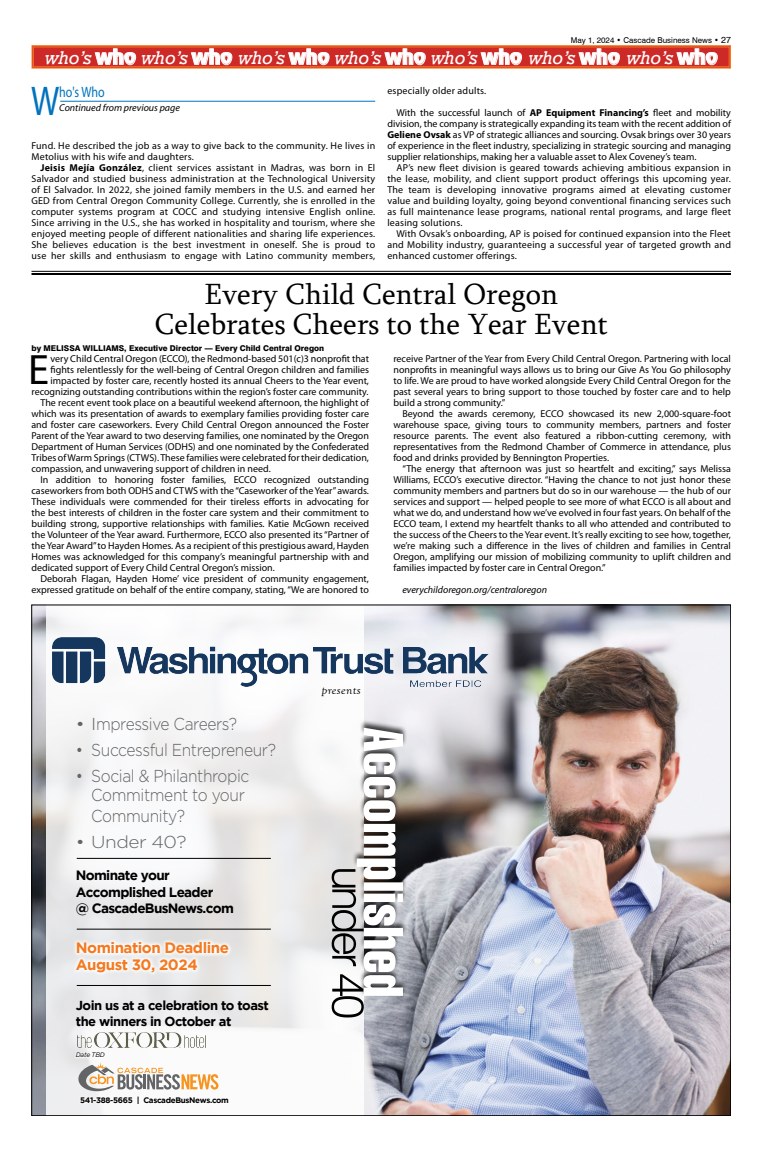
<style>
.page{position:relative;width:767px;height:1152px;background:#fff}
.page>*{position:absolute;margin:0;border:0;box-sizing:border-box;transform-origin:0 0}
.t1{font:42.6px "Myriad Pro";color:#000}
.t2{font:41.7px "Myriad Pro";color:#0073bd;scale:.8 1}
.t3{font:30px/30px "Sylfaen";color:#000;text-align:center}
.t4{font:italic 19px "Rockwell";letter-spacing:-.01em;color:#fff}
.t5{font:300 17.3px/20.1px "Gotham";letter-spacing:-.025em;color:#636466;scale:.9 1}
.t6{font:300 17.3px "Gotham";letter-spacing:-.025em;color:#636466;scale:1.1 1}
.t7{font:700 15px/16.5px "Gotham";letter-spacing:-.03em;color:#f47920}
.t8{font:15px "Myriad Pro";color:#0073bd;scale:.8 1}
.t9{font:700 13.5px/16.5px "Gotham";letter-spacing:-.05em;color:#000}
.t10{font:700 13px/15.8px "Gotham";letter-spacing:-.04em;color:#000}
.t11{font:italic 12.4px "Goudy Old Style T";letter-spacing:.025em;color:#000;scale:1.09 1}
.t12{font:10px/11px "Myriad Pro";color:#000;text-align:justify}
.t13{font:10px/11px "Myriad Pro";letter-spacing:.02em;color:#000}
.t14{font:italic 10px "Myriad Pro";color:#000}
.t15{font:800 8px "Swiss 721 BT";color:#000}
.t16{font:8px "Swiss 721 BT";color:#000}
.t17{font:700 8px "Gotham";letter-spacing:-.04em;color:#000}
.t18{font:italic 6.5px "Gotham";letter-spacing:-.04em;color:#000}
.s1{font-size:9px}
.s2{font-family:"Revue";font-style:normal}
.s3{font-weight:700}
</style>
<div class="page">
<svg style="left:31px;top:45px;width:700px;height:24px;background:#d3382c"></svg>
<div style="left:33px;top:47px;width:696px;height:20px;border:1px solid #f47521"></div>
<hr style="left:60px;top:101px;width:315px;height:1px;background:#0073bd">
<hr style="left:32px;top:271px;width:699px;height:1px;background:#000">
<hr style="left:32px;top:273px;width:699px;height:2px;background:#000">
<img style="left:34px;top:607px;width:695px;height:507px">
<svg style="left:46px;top:607px;width:318px;height:507px;fill:#f4f4f4"></svg>
<div style="left:352px;top:719px;width:56px;height:278px;background:#000;opacity:.75"></div>
<svg style="left:332px;top:728px;width:71px;height:289px"></svg>
<svg style="left:71px;top:938px;width:162px;height:39px"></svg>
<hr style="left:77px;top:858px;width:194px;height:1px;background:#000">
<hr style="left:77px;top:929px;width:194px;height:1px;background:#000">
<hr style="left:77px;top:985px;width:194px;height:1px;background:#000">
<div style="left:74px;top:1051px;width:33px;height:9px;background:#fff"></div>
<img style="left:77px;top:1032px;width:129px;height:16px">
<div style="left:78px;top:1094px;width:153px;height:12px;background:#fff"></div>
<svg style="left:77px;top:1062px;width:141px;height:29px"></svg>
<img style="left:52px;top:637px;width:436px;height:49px">
<p class="t16" style="left:571px;top:35px;width:162px">May 1, 2024 • Cascade Business News • <span class="s1">27</span></p>
<h3 class="t4" style="left:45px;top:47px;width:674px">who’s <span class="s2">who</span> who’s <span class="s2">who</span> who’s <span class="s2">who</span> who’s <span class="s2">who</span> who’s <span class="s2">who</span> who’s <span class="s2">who</span> who’s <span class="s2">who</span></h3>
<h2 class="t2" style="left:31px;top:76px;width:37px">W</h2>
<h3 class="t8" style="left:59px;top:83px;width:58px">ho's Who</h3>
<p class="t14" style="left:59px;top:102px;width:122px">Continued from previous page</p>
<p class="t13" style="left:32px;top:140px;width:345px">Fund. He described the job as a way to give back to the community. He lives in<br>Metolius with his wife and daughters.</p>
<p class="t12" style="left:32px;top:162px;width:345px;text-indent:9px"><span class="s3">Jeisis Mejía González</span>, client services assistant in Madras, was born in El Salvador and studied business administration at the Technological University of El Salvador. In 2022, she joined family members in the U.S. and earned her GED from Central Oregon Community College. Currently, she is enrolled in the computer systems program at COCC and studying intensive English online.<br>Since arriving in the U.S., she has worked in hospitality and tourism, where she enjoyed meeting people of different nationalities and sharing life experiences.<br>She believes education is the best investment in oneself. She is proud to use her skills and enthusiasm to engage with Latino community members,</p>
<p class="t13" style="left:387px;top:85px;width:100px">especially older adults.</p>
<p class="t12" style="left:387px;top:107px;width:345px;text-indent:9px">With the successful launch of <span class="s3">AP Equipment Financing’s</span> fleet and mobility division, the company is strategically expanding its team with the recent addition of <span class="s3">Geliene Ovsak</span> as VP of strategic alliances and sourcing. Ovsak brings over 30 years of experience in the fleet industry, specializing in strategic sourcing and managing supplier relationships, making her a valuable asset to Alex Coveney’s team.</p>
<p class="t12" style="left:387px;top:162px;width:345px;text-indent:9px">AP’s new fleet division is geared towards achieving ambitious expansion in the lease, mobility, and client support product offerings this upcoming year.<br>The team is developing innovative programs aimed at elevating customer value and building loyalty, going beyond conventional financing services such as full maintenance lease programs, national rental programs, and large fleet leasing solutions.</p>
<p class="t12" style="left:387px;top:228px;width:345px;text-indent:9px">With Ovsak’s onboarding, AP is poised for continued expansion into the Fleet and Mobility industry, guaranteeing a successful year of targeted growth and enhanced customer offerings.</p>
<h3 class="t3" style="left:155px;top:279px;width:454px">Every Child Central Oregon<br>Celebrates Cheers to the Year Event</h3>
<p class="t15" style="left:32px;top:343px;width:294px">by MELISSA WILLIAMS, Executive Director — Every Child Central Oregon</p>
<h1 class="t1" style="left:28px;top:343px;width:22px">E</h1>
<p class="t12" style="left:51px;top:353px;width:320px">very Child Central Oregon (ECCO), the Redmond-based 501(c)3 nonprofit that</p>
<p class="t12" style="left:51px;top:364px;width:320px">fights relentlessly for the well-being of Central Oregon children and families</p>
<p class="t12" style="left:51px;top:375px;width:320px">impacted by foster care, recently hosted its annual Cheers to the Year event,</p>
<p class="t12" style="left:31px;top:386px;width:338px">recognizing outstanding contributions within the region’s foster care community.</p>
<p class="t12" style="left:40px;top:397px;width:330px">The recent event took place on a beautiful weekend afternoon, the highlight of</p>
<p class="t12" style="left:31px;top:408px;width:339px">which was its presentation of awards to exemplary families providing foster care</p>
<p class="t12" style="left:31px;top:419px;width:339px">and foster care caseworkers. Every Child Central Oregon announced the Foster</p>
<p class="t12" style="left:31px;top:430px;width:339px">Parent of the Year award to two deserving families, one nominated by the Oregon</p>
<p class="t12" style="left:31px;top:441px;width:339px">Department of Human Services (ODHS) and one nominated by the Confederated</p>
<p class="t12" style="left:31px;top:452px;width:339px">Tribes of Warm Springs (CTWS). These families were celebrated for their dedication,</p>
<p class="t12" style="left:31px;top:463px;width:241px">compassion, and unwavering support of children in need.</p>
<p class="t12" style="left:40px;top:474px;width:330px">In addition to honoring foster families, ECCO recognized outstanding</p>
<p class="t12" style="left:31px;top:485px;width:339px">caseworkers from both ODHS and CTWS with the “Caseworker of the Year” awards.</p>
<p class="t12" style="left:31px;top:496px;width:339px">These individuals were commended for their tireless efforts in advocating for</p>
<p class="t12" style="left:31px;top:507px;width:339px">the best interests of children in the foster care system and their commitment to</p>
<p class="t12" style="left:31px;top:518px;width:339px">building strong, supportive relationships with families. Katie McGown received</p>
<p class="t12" style="left:31px;top:529px;width:339px">the Volunteer of the Year award. Furthermore, ECCO also presented its “Partner of</p>
<p class="t12" style="left:31px;top:540px;width:339px">the Year Award” to Hayden Homes. As a recipient of this prestigious award, Hayden</p>
<p class="t12" style="left:31px;top:551px;width:339px">Homes was acknowledged for this company’s meaningful partnership with and</p>
<p class="t12" style="left:31px;top:562px;width:245px">dedicated support of Every Child Central Oregon’s mission.</p>
<p class="t12" style="left:40px;top:573px;width:330px">Deborah Flagan, Hayden Home’ vice president of community engagement,</p>
<p class="t12" style="left:31px;top:584px;width:339px">expressed gratitude on behalf of the entire company, stating, “We are honored to</p>
<p class="t12" style="left:393px;top:353px;width:339px">receive Partner of the Year from Every Child Central Oregon. Partnering with local nonprofits in meaningful ways allows us to bring our Give As You Go philosophy to life. We are proud to have worked alongside Every Child Central Oregon for the past several years to bring support to those touched by foster care and to help build a strong community.”</p>
<p class="t12" style="left:393px;top:408px;width:339px;text-indent:9px">Beyond the awards ceremony, ECCO showcased its new 2,000-square-foot warehouse space, giving tours to community members, partners and foster resource parents. The event also featured a ribbon-cutting ceremony, with representatives from the Redmond Chamber of Commerce in attendance, plus food and drinks provided by Bennington Properties.</p>
<p class="t12" style="left:393px;top:463px;width:339px;text-indent:9px">“The energy that afternoon was just so heartfelt and exciting,” says Melissa Williams, ECCO’s executive director. “Having the chance to not just honor these community members and partners but do so in our warehouse — the hub of our services and support — helped people to see more of what ECCO is all about and what we do, and understand how we’ve evolved in four fast years. On behalf of the ECCO team, I extend my heartfelt thanks to all who attended and contributed to the success of the Cheers to the Year event. It’s really exciting to see how, together, we’re making such a difference in the lives of children and families in Central Oregon, amplifying our mission of mobilizing community to uplift children and families impacted by foster care in Central Oregon.”</p>
<p class="t14" style="left:402px;top:583px;width:146px">everychildoregon.org/centraloregon</p>
<h3 class="t6" style="left:76px;top:714px;width:148px">• Impressive Careers?</h3>
<h3 class="t5" style="left:76px;top:739px;width:224px">• Successful Entrepreneur?</h3>
<h3 class="t5" style="left:91px;top:765px;width:177px;text-indent:-15px">• Social &amp; Philanthropic<br>Commitment to your<br>Community?</h3>
<h3 class="t6" style="left:76px;top:832px;width:102px">• Under 40?</h3>
<h3 class="t9" style="left:76px;top:867px;width:160px">Nominate your<br>Accomplished Leader<br>@ CascadeBusNews.com</h3>
<h3 class="t7" style="left:76px;top:940px;width:155px">Nomination Deadline<br>August 30, 2024</h3>
<h3 class="t10" style="left:76px;top:998px;width:195px">Join us at a celebration to toast the winners in October at</h3>
<p class="t18" style="left:76px;top:1052px;width:31px">Date TBD</p>
<p class="t17" style="left:80px;top:1095px;width:150px">541-388-5665 | CascadeBusNews.com</p>
<p class="t11" style="left:321px;top:684px;width:38px">presents</p>
</div>
